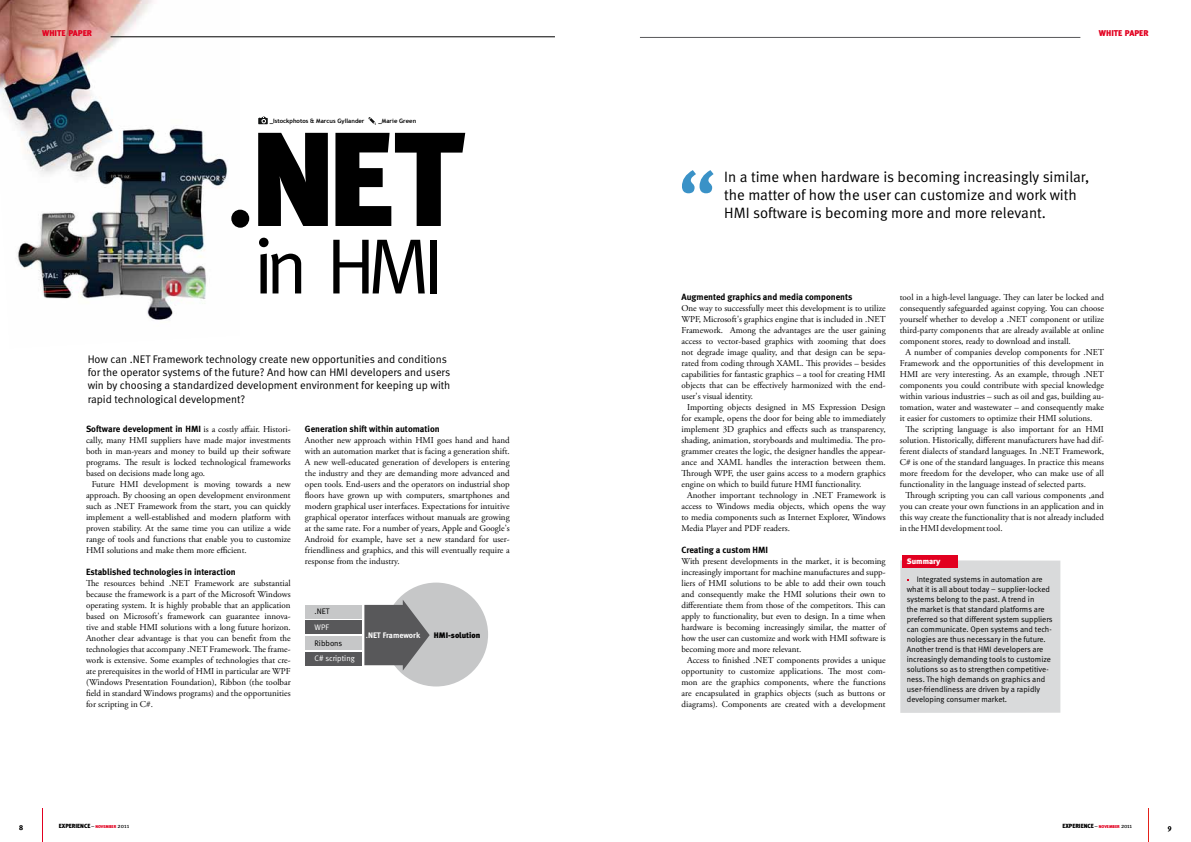
<style>
.page{position:relative;width:1191px;height:842px;background:#fff}
.page>*{position:absolute;margin:0;border:0;box-sizing:border-box;transform-origin:0 0}
.t1{font:900 133.6px "Meta";color:#000}
.t2{font:78.3px "Meta Normal";color:#000}
.t3{font:15px/18px "Meta Normal";color:#000}
.t4{font:11px/13.2px "Meta Normal";color:#000}
.t5{font:9px/11px "Adobe Garamond Pro";color:#000;text-align:justify}
.t6{font:700 9px "Meta";color:#000}
.t7{font:900 8.4px "Meta";color:#e20020}
.t8{font:8px/10px "Meta Normal";color:#000}
.t9{font:8px "Meta Normal";color:#fff}
.t10{font:700 8px "Meta";color:#fff}
.t11{font:900 8px "Meta";color:#000}
.t12{font:900 8px "Meta";color:#fff}
.t13{font:7px "Meta";color:#000}
.t14{font:900 6px "Meta";color:#000}
.t15{font:700 6px "Trebuchet MS";color:#000}
.s1{font-family:"Meta Normal";font-weight:400}
.s2{font-family:"Adobe Garamond Pro";font-weight:400}
.s3{font-weight:500}
.s4{font-weight:400}
.s5{font-size:4.2px;color:#e20020}
</style>
<div class="page">
<img style="left:0;top:0;width:239px;height:320px">
<hr style="left:43px;top:808px;width:1px;height:34px;background:#e20020">
<hr style="left:1147px;top:808px;width:1px;height:34px;background:#e32119">
<div style="left:900px;top:560px;width:160px;height:153px;background:#d9dadb"></div>
<div style="left:903px;top:555px;width:55px;height:12px;background:#e20020"></div>
<svg style="left:682px;top:170px;width:31px;height:23px"></svg>
<div style="left:384px;top:583px;width:104px;height:103px;background:#c6c7c8;border-radius:50%"></div>
<svg style="left:364px;top:600px;width:66px;height:71px"></svg>
<div style="left:306px;top:605px;width:56px;height:13px;background:#c6c7c8"></div>
<div style="left:306px;top:621px;width:56px;height:13px;background:#58585a"></div>
<div style="left:306px;top:636px;width:56px;height:14px;background:#c6c7c8"></div>
<div style="left:306px;top:652px;width:56px;height:13px;background:#58585a"></div>
<hr style="left:111px;top:37px;width:444px;height:1px;background:#000">
<hr style="left:640px;top:37px;width:440px;height:1px;background:#58585a">
<svg style="left:258px;top:118px;width:10px;height:6px"></svg>
<svg style="left:259px;top:116px;width:8px;height:7px"></svg>
<svg style="left:368px;top:117px;width:8px;height:8px"></svg>
<p class="t7" style="left:42px;top:28px;width:51px">WHITE PAPER</p>
<p class="t7" style="left:1098px;top:28px;width:51px">WHITE PAPER</p>
<p class="t15" style="left:270px;top:117px;width:96px">_Istockphotos &amp; Marcus Gyllander</p>
<p class="t15" style="left:378px;top:117px;width:39px">_Marie Green</p>
<h1 class="t1" style="left:222px;top:99px;width:242px"><span class="s1">.</span>NET</h1>
<h2 class="t2" style="left:253px;top:221px;width:192px">in HMI</h2>
<p class="t4" style="left:88px;top:352px;width:364px">How can .NET Framework technology create new opportunities and conditions for the operator systems of the future? And how can HMI developers and users win by choosing a standardized development environment for keeping up with rapid technological development?</p>
<p class="t6" style="left:86px;top:424px;width:206px">Software development in HMI <span class="s2">is a costly affair. Histori-</span></p>
<p class="t5" style="left:86px;top:435px;width:206px">cally, many HMI suppliers have made major investments both in man-years and money to build up their software programs. The result is locked technological frameworks based on decisions made long ago.</p>
<p class="t5" style="left:86px;top:479px;width:206px;text-indent:6px">Future HMI development is moving towards a new approach. By choosing an open development environment such as .NET Framework from the start, you can quickly implement a well-established and modern platform with proven stability. At the same time you can utilize a wide range of tools and functions that enable you to customize HMI solutions and make them more efficient.</p>
<p class="t6" style="left:86px;top:567px;width:151px">Established technologies in interaction</p>
<p class="t5" style="left:86px;top:578px;width:206px">The resources behind .NET Framework are substantial because the framework is a part of the Microsoft Windows operating system. It is highly probable that an application based on Microsoft's framework can guarantee innova&shy;tive and stable HMI solutions with a long future horizon.<br>Another clear advantage is that you can benefit from the technologies that accompany .NET Framework. The frame&shy;work is extensive. Some examples of technologies that cre&shy;ate prerequisites in the world of HMI in particular are WPF (Windows Presentation Foundation), Ribbon (the toolbar field in standard Windows programs) and the opportunities for scripting in C#.</p>
<p class="t6" style="left:305px;top:424px;width:136px">Generation shift within automation</p>
<p class="t5" style="left:305px;top:435px;width:206px">Another new approach within HMI goes hand and hand with an automation market that is facing a generation shift.<br>A new well-educated generation of developers is entering the industry and they are demanding more advanced and open tools. End-users and the operators on industrial shop floors have grown up with computers, smartphones and modern graphical user interfaces. Expectations for intuitive graphical operator interfaces without manuals are growing at the same rate. For a number of years, Apple and Google's Android for example, have set a new standard for user&shy;friendliness and graphics, and this will eventually require a response from the industry.</p>
<p class="t8" style="left:314px;top:606px;width:17px">.NET</p>
<p class="t9" style="left:314px;top:623px;width:16px">WPF</p>
<p class="t8" style="left:314px;top:638px;width:29px">Ribbons</p>
<p class="t9" style="left:314px;top:654px;width:42px">C# scripting</p>
<p class="t10" style="left:366px;top:630px;width:56px"><span class="s3">.</span>NET Framework</p>
<p class="t11" style="left:434px;top:630px;width:48px">HMI-SOLUTION</p>
<h3 class="t3" style="left:724px;top:168px;width:367px">In a time when hardware is becoming increasingly similar, the matter of how the user can customize and work with<br>HMI software is becoming more and more relevant.</h3>
<p class="t6" style="left:681px;top:292px;width:172px">Augmented graphics and media components</p>
<p class="t5" style="left:681px;top:303px;width:206px">One way to successfully meet this development is to utilize WPF, Microsoft's graphics engine that is included in .NET Framework. Among the advantages are the user gaining access to vector-based graphics with zooming that does not degrade image quality, and that design can be sepa&shy;rated from coding through XAML. This provides – besides capabilities for fantastic graphics – a tool for creating HMI objects that can be effectively harmonized with the end&shy;user's visual identity.</p>
<p class="t5" style="left:681px;top:402px;width:206px;text-indent:6px">Importing objects designed in MS Expression Design for example, opens the door for being able to immediately implement 3D graphics and effects such as transparency, shading, animation, storyboards and multimedia. The pro&shy;grammer creates the logic, the designer handles the appear&shy;ance and XAML handles the interaction between them.<br>Through WPF, the user gains access to a modern graphics engine on which to build future HMI functionality.</p>
<p class="t5" style="left:681px;top:490px;width:206px;text-indent:6px">Another important technology in .NET Framework is access to Windows media objects, which opens the way to media components such as Internet Explorer, Windows Media Player and PDF readers.</p>
<p class="t6" style="left:681px;top:545px;width:88px">Creating a custom HMI</p>
<p class="t5" style="left:681px;top:556px;width:206px">With present developments in the market, it is becoming increasingly important for machine manufactures and supp&shy;liers of HMI solutions to be able to add their own touch and consequently make the HMI solutions their own to differentiate them from those of the competitors. This can apply to functionality, but even to design. In a time when hardware is becoming increasingly similar, the matter of how the user can customize and work with HMI software is becoming more and more relevant.</p>
<p class="t5" style="left:681px;top:655px;width:206px;text-indent:6px">Access to finished .NET components provides a unique opportunity to customize applications. The most com&shy;mon are the graphics components, where the functions are encapsulated in graphics objects (such as buttons or diagrams). Components are created with a development</p>
<p class="t5" style="left:900px;top:292px;width:206px">tool in a high-level language. They can later be locked and consequently safeguarded against copying. You can choose yourself whether to develop a .NET component or utilize third-party components that are already available at online component stores, ready to download and install.</p>
<p class="t5" style="left:900px;top:347px;width:206px;text-indent:6px">A number of companies develop components for .NET Framework and the opportunities of this development in HMI are very interesting. As an example, through .NET components you could contribute with special knowledge within various industries – such as oil and gas, building au&shy;tomation, water and wastewater – and consequently make it easier for customers to optimize their HMI solutions.</p>
<p class="t5" style="left:900px;top:424px;width:206px;text-indent:6px">The scripting language is also important for an HMI solution. Historically, different manufacturers have had dif&shy;ferent dialects of standard languages. In .NET Framework, C# is one of the standard languages. In practice this means more freedom for the developer, who can make use of all functionality in the language instead of selected parts.</p>
<p class="t5" style="left:900px;top:490px;width:206px;text-indent:6px">Through scripting you can call various components ,and you can create your own functions in an application and in this way create the functionality that is not already included in the HMI development tool.</p>
<p class="t12" style="left:907px;top:556px;width:35px">SUMMARY</p>
<p class="t8" style="left:907px;top:574px;width:147px;text-indent:10px">Integrated systems in automation are what it is all about today – supplier-locked systems belong to the past. A trend in<br>the market is that standard platforms are preferred so that different system suppliers can communicate. Open systems and tech&shy;nologies are thus necessary in the future.<br>Another trend is that HMI developers are increasingly demanding tools to customize solutions so as to strengthen competitive&shy;ness. The high demands on graphics and user-friendliness are driven by a rapidly developing consumer market.</p>
<p class="t13" style="left:19px;top:823px;width:6px">8</p>
<p class="t14" style="left:59px;top:822px;width:72px">EXPERIENCE <span class="s4">–</span> <span class="s5">NOVEMBER</span> <span class="s4">2011</span></p>
<p class="t14" style="left:1062px;top:822px;width:71px">EXPERIENCE <span class="s4">–</span> <span class="s5">NOVEMBER</span> <span class="s4">2011</span></p>
<p class="t13" style="left:1167px;top:823px;width:5px">9</p>
</div>
